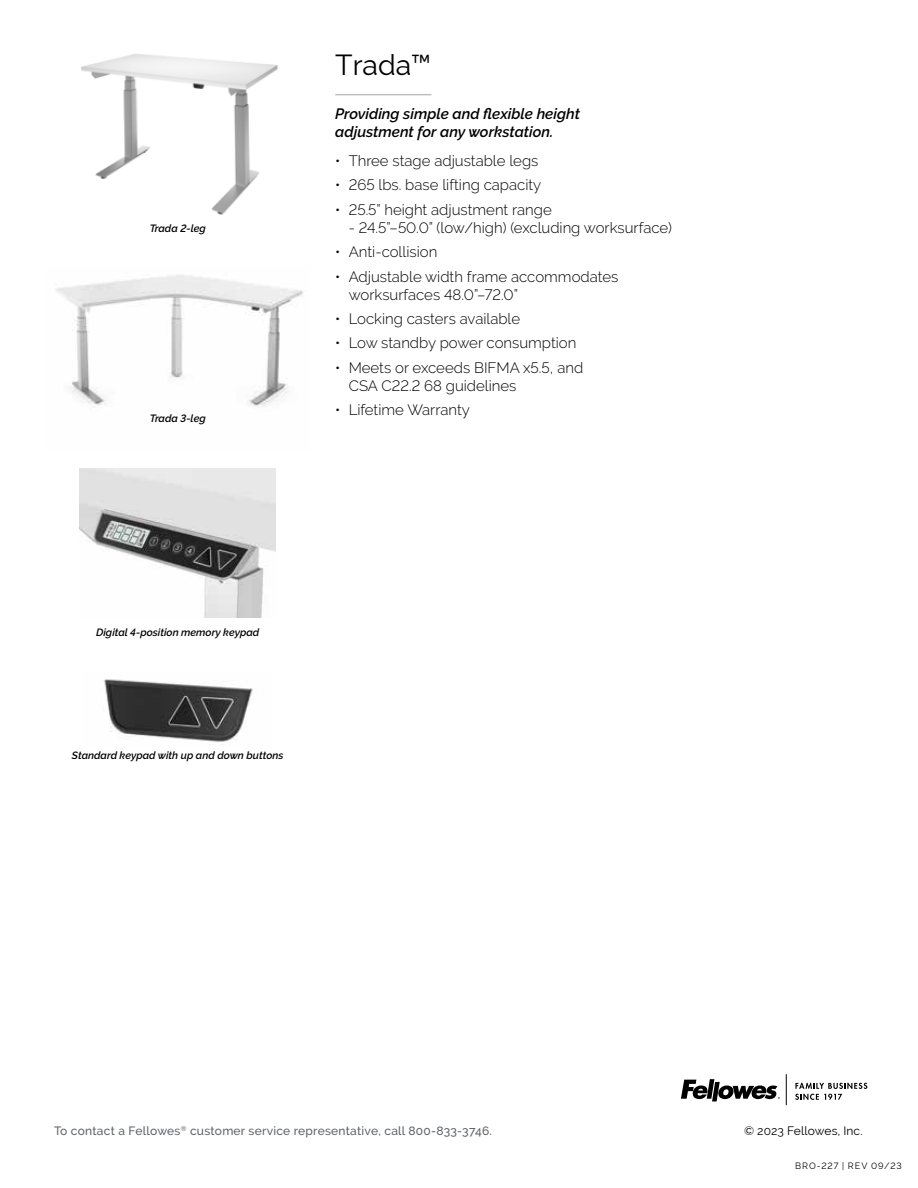
<style>
.page{position:relative;width:918px;height:1188px;background:#fff}
.page>*{position:absolute;margin:0;border:0;box-sizing:border-box;transform-origin:0 0}
.t1{font:28.5px "Raleway";color:#000}
.t2{font:300 15px/18px "Raleway";color:#000}
.t3{font:italic 600 15px/18px "Raleway";color:#000}
.t4{font:500 12px "Raleway";letter-spacing:.02em;color:#5e6367}
.t5{font:12px "Raleway";letter-spacing:.005em;color:#000}
.t6{font:italic 600 10.5px "Raleway";color:#000}
.t7{font:9px "Raleway";letter-spacing:.105em;color:#000}
</style>
<div class="page">
<hr style="left:335px;top:94px;width:96px;height:1px;background:#aeadaf">
<img style="left:80px;top:468px;width:196px;height:149px">
<img style="left:104px;top:679px;width:149px;height:63px">
<hr style="left:786px;top:1074px;width:1px;height:31px;background:#000">
<svg style="left:795px;top:1083px;width:72px;height:17px"></svg>
<svg style="left:681px;top:1079px;width:99px;height:22px"></svg>
<img style="left:81px;top:54px;width:197px;height:161px">
<img style="left:56px;top:275px;width:247px;height:132px">
<p class="t6" style="left:150px;top:222px;width:58px">Trada 2-leg</p>
<p class="t6" style="left:150px;top:413px;width:57px">Trada 3-leg</p>
<h1 class="t1" style="left:335px;top:49px;width:98px">Trada™</h1>
<p class="t3" style="left:335px;top:105px;width:246px">Providing simple and flexible height adjustment for any workstation.</p>
<p class="t2" style="left:335px;top:151px;width:205px">• Three stage adjustable legs</p>
<p class="t2" style="left:335px;top:176px;width:208px">• 265 lbs. base lifting capacity</p>
<p class="t2" style="left:335px;top:200px;width:218px">• 25.5” height adjustment range</p>
<p class="t2" style="left:349px;top:218px;width:325px">- 24.5”–50.0” (low/high) (excluding worksurface)</p>
<p class="t2" style="left:335px;top:243px;width:104px">• Anti-collision</p>
<p class="t2" style="left:349px;top:267px;width:271px;text-indent:-14px">• Adjustable width frame accommodates worksurfaces 48.0”–72.0”</p>
<p class="t2" style="left:335px;top:310px;width:187px">• Locking casters available</p>
<p class="t2" style="left:335px;top:334px;width:243px">• Low standby power consumption</p>
<p class="t2" style="left:349px;top:359px;width:236px;text-indent:-14px">• Meets or exceeds BIFMA x5.5, and<br>CSA C22.2 68 guidelines</p>
<p class="t2" style="left:335px;top:401px;width:136px">• Lifetime Warranty</p>
<p class="t6" style="left:96px;top:627px;width:165px">Digital 4-position memory keypad</p>
<p class="t6" style="left:72px;top:749px;width:213px">Standard keypad with up and down buttons</p>
<p class="t4" style="left:54px;top:1124px;width:439px">To contact a Fellowes<sup>®</sup> customer service representative, call 800-833-3746.</p>
<p class="t5" style="left:744px;top:1124px;width:120px">© 2023 Fellowes, Inc.</p>
<p class="t7" style="left:795px;top:1160px;width:108px">BRO-227 | REV 09/23</p>
</div>
